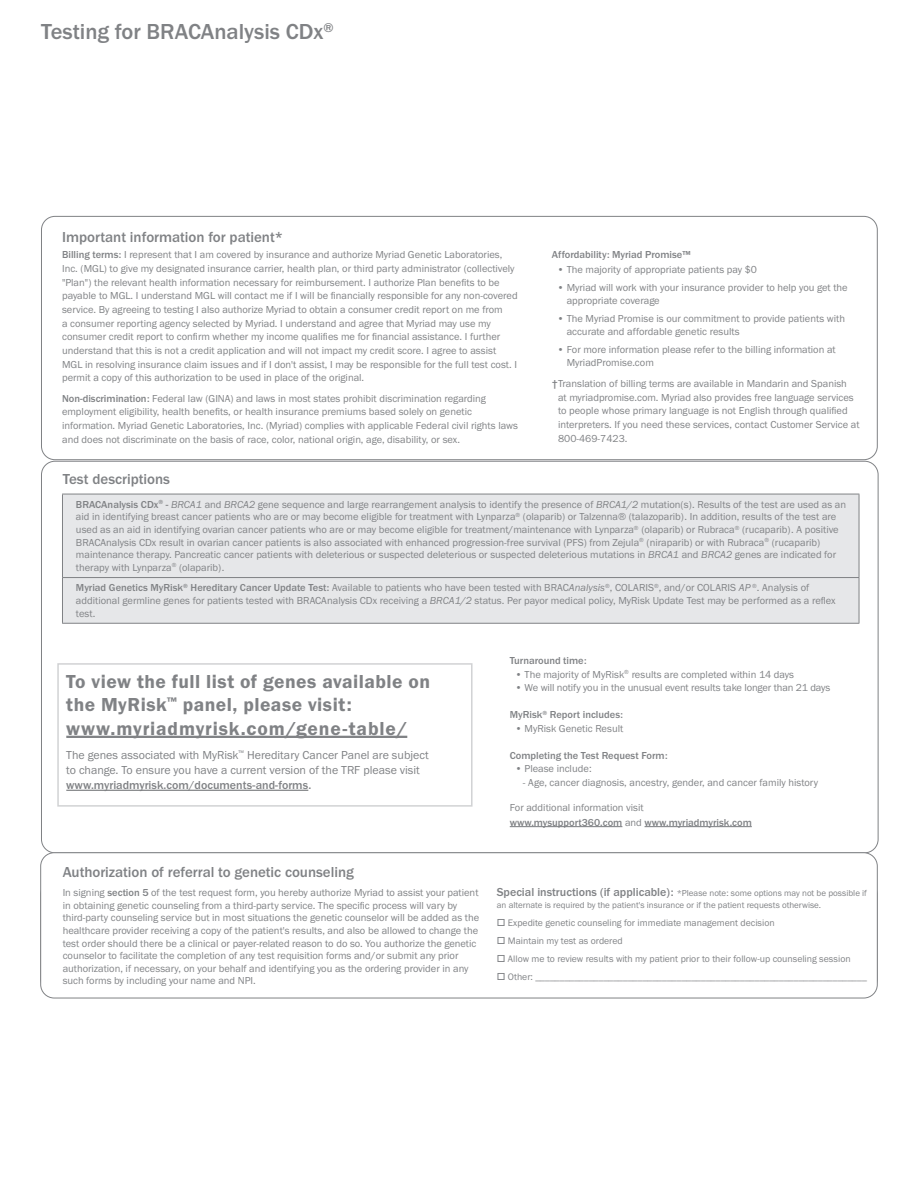
<style>
.page{position:relative;width:918px;height:1188px;background:#fff}
.page>*{position:absolute;margin:0;border:0;box-sizing:border-box;transform-origin:0 0}
.t1{font:500 22.5px "Franklin Gothic URW";color:#808285}
.t2{font:19.5px/23.4px "Franklin Gothic URW Dem";letter-spacing:.025em;color:#808285}
.t3{font:19.5px "Franklin Gothic URW Dem";letter-spacing:.045em;color:#808285}
.t4{font:500 15px "Franklin Gothic URW";color:#808285}
.t5{font:12px/15px "Franklin Gothic URW Boo";color:#808285}
.t6{font:10.5px/13.6px "Franklin Gothic URW Boo";color:#808285}
.t7{font:500 10.5px "Franklin Gothic URW";color:#808285}
.t8{font:9.75px "Franklin Gothic URW Boo";color:#808285}
.t9{font:9px/12px "Franklin Gothic URW Boo";color:#808285}
.s1{font-family:"Franklin Gothic URW";font-weight:500}
.s2{font-family:"Franklin Gothic URW Boo Ita"}
.s3{font-style:inherit}
.s4{font-family:"Franklin Gothic URW Boo";font-weight:400}
.s5{font-family:"Franklin Gothic URW";font-weight:500;font-size:12px}
</style>
<div class="page">
<div style="left:41px;top:216px;width:837px;height:244px;border:1px solid #808285;border-radius:14px"></div>
<div style="left:63px;top:495px;width:796px;height:128px;background:#e6e7e9"></div>
<hr style="left:62px;top:494px;width:797px;height:1px;background:#808285">
<hr style="left:62px;top:494px;width:1px;height:83px;background:#808285">
<hr style="left:859px;top:494px;width:1px;height:83px;background:#808285">
<hr style="left:62px;top:577px;width:797px;height:1px;background:#808285">
<hr style="left:62px;top:578px;width:1px;height:45px;background:#808285">
<hr style="left:859px;top:578px;width:1px;height:45px;background:#808285">
<hr style="left:62px;top:623px;width:797px;height:1px;background:#808285">
<div style="left:40px;top:852px;width:838px;height:146px;border:1px solid #808285;border-radius:14px"></div>
<hr style="left:66px;top:790px;width:242px;height:1px;background:#808285">
<hr style="left:66px;top:736px;width:341px;height:2px;background:#808285">
<hr style="left:510px;top:826px;width:112px;height:1px;background:#808285">
<hr style="left:645px;top:826px;width:107px;height:1px;background:#808285">
<div style="left:57px;top:663px;width:416px;height:144px;border:2px solid #d1d2d4"></div>
<p class="t1" style="left:41px;top:18px;width:294px">Testing for BRACAnalysis CDx<sup>®</sup></p>
<p class="t4" style="left:62px;top:227px;width:223px">Important information for patient*</p>
<p class="t6" style="left:62px;top:248px;width:457px"><span class="s1">Billing terms:</span> I represent that I am covered by insurance and authorize Myriad Genetic Laboratories, Inc. (MGL) to give my designated insurance carrier, health plan, or third party administrator (collectively "Plan") the relevant health information necessary for reimbursement. I authorize Plan benefits to be payable to MGL. I understand MGL will contact me if I will be financially responsible for any non-covered service. By agreeing to testing I also authorize Myriad to obtain a consumer credit report on me from<br>a consumer reporting agency selected by Myriad. I understand and agree that Myriad may use my consumer credit report to confirm whether my income qualifies me for financial assistance. I further understand that this is not a credit application and will not impact my credit score. I agree to assist MGL in resolving insurance claim issues and if I don't assist, I may be responsible for the full test cost. I permit a copy of this authorization to be used in place of the original.</p>
<p class="t6" style="left:62px;top:391px;width:457px"><span class="s1">Non-discrimination:</span> Federal law (GINA) and laws in most states prohibit discrimination regarding employment eligibility, health benefits, or health insurance premiums based solely on genetic information. Myriad Genetic Laboratories, Inc. (Myriad) complies with applicable Federal civil rights laws and does not discriminate on the basis of race, color, national origin, age, disability, or sex.</p>
<p class="t7" style="left:552px;top:248px;width:140px">Affordability: Myriad Promise™</p>
<p class="t6" style="left:557px;top:263px;width:202px">• The majority of appropriate patients pay $0</p>
<p class="t6" style="left:567px;top:281px;width:282px;line-height:12.8px;text-indent:-10px">• Myriad will work with your insurance provider to help you get the appropriate coverage</p>
<p class="t6" style="left:567px;top:312px;width:280px;line-height:12.8px;text-indent:-10px">• The Myriad Promise is our commitment to provide patients with accurate and affordable genetic results</p>
<p class="t6" style="left:567px;top:343px;width:271px;line-height:12.8px;text-indent:-10px">• For more information please refer to the billing information at<br>MyriadPromise.com</p>
<p class="t6" style="left:558px;top:377px;width:303px;text-indent:-6px"><span class="s1">†</span>Translation of billing terms are available in Mandarin and Spanish<br>at myriadpromise.com. Myriad also provides free language services to people whose primary language is not English through qualified interpreters. If you need these services, contact Customer Service at 800-469-7423.</p>
<p class="t4" style="left:63px;top:470px;width:109px">Test descriptions</p>
<p class="t6" style="left:76px;top:498px;width:772px;line-height:12.6px"><span class="s1">BRACAnalysis CDx</span><sup>®</sup> <span class="s1">-</span> <span class="s2">BRCA1</span> and <span class="s2">BRCA2</span> gene sequence and large rearrangement analysis to identify the presence of <span class="s2">BRCA1/2</span> mutation(s). Results of the test are used as an aid in identifying breast cancer patients who are or may become eligible for treatment with Lynparza<sup>®</sup> (olaparib) or Talzenna<span class="s3">®</span> (talazoparib). In addition, results of the test are used as an aid in identifying ovarian cancer patients who are or may become eligible for treatment/maintenance with Lynparza<sup>®</sup> (olaparib) or Rubraca<sup>®</sup> (rucaparib). A positive BRACAnalysis CDx result in ovarian cancer patients is also associated with enhanced progression-free survival (PFS) from Zejula<sup>®</sup> (niraparib) or with Rubraca<sup>®</sup> (rucaparib) maintenance therapy. Pancreatic cancer patients with deleterious or suspected deleterious or suspected deleterious mutations in <span class="s2">BRCA1</span> and <span class="s2">BRCA2</span> genes are indicated for therapy with Lynparza<sup>®</sup> (olaparib).</p>
<p class="t6" style="left:76px;top:581px;width:761px;line-height:12.6px"><span class="s1">Myriad Genetics MyRisk</span><sup>®</sup> <span class="s1">Hereditary Cancer Update Test:</span> Available to patients who have been tested with BRAC<span class="s2">Analysis</span><sup>®</sup>, COLARIS<sup>®</sup>, and/or COLARIS <span class="s2">AP</span> <sup>®</sup>. Analysis of additional germline genes for patients tested with BRACAnalysis CDx receiving a <span class="s2">BRCA1/2</span> status. Per payor medical policy, MyRisk Update Test may be performed as a reflex test.</p>
<p class="t2" style="left:66px;top:669px;width:365px">To view the full list of genes available on the MyRisk<sup>™</sup> panel, please visit:</p>
<p class="t3" style="left:66px;top:716px;width:343px">www.myriadmyrisk.com/gene-table/</p>
<p class="t5" style="left:66px;top:747px;width:364px">The genes associated with MyRisk<sup>™</sup> Hereditary Cancer Panel are subject to change. To ensure you have a current version of the TRF please visit <span class="s1">www.myriadmyrisk.com/documents-and-forms.</span></p>
<p class="t7" style="left:510px;top:654px;width:78px">Turnaround time:</p>
<p class="t6" style="left:515px;top:667px;width:281px">• The majority of MyRisk<sup>®</sup> results are completed within 14 days</p>
<p class="t6" style="left:515px;top:681px;width:317px">• We will notify you in the unusual event results take longer than 21 days</p>
<p class="t7" style="left:510px;top:708px;width:115px">MyRisk<sup>®</sup> Report includes:</p>
<p class="t6" style="left:515px;top:721px;width:110px">• MyRisk Genetic Result</p>
<p class="t7" style="left:510px;top:749px;width:159px">Completing the Test Request Form:</p>
<p class="t6" style="left:515px;top:762px;width:78px">• Please include:</p>
<p class="t6" style="left:523px;top:775px;width:297px">- Age, cancer diagnosis, ancestry, gender, and cancer family history</p>
<p class="t6" style="left:510px;top:800px;width:136px">For additional information visit</p>
<p class="t7" style="left:510px;top:816px;width:244px">www.mysupport360.com <span class="s4">and</span> www.myriadmyrisk.com</p>
<p class="t4" style="left:63px;top:863px;width:293px">Authorization of referral to genetic counseling</p>
<p class="t6" style="left:63px;top:886px;width:418px;line-height:12.6px">In signing <span class="s1">section 5</span> of the test request form, you hereby authorize Myriad to assist your patient in obtaining genetic counseling from a third-party service. The specific process will vary by third-party counseling service but in most situations the genetic counselor will be added as the healthcare provider receiving a copy of the patient's results, and also be allowed to change the test order should there be a clinical or payer-related reason to do so. You authorize the genetic counselor to facilitate the completion of any test requisition forms and/or submit any prior authorization, if necessary, on your behalf and identifying you as the ordering provider in any such forms by including your name and NPI.</p>
<p class="t9" style="left:497px;top:887px;width:372px"><span class="s5">Special instructions (if applicable):</span> *Please note: some options may not be possible if an alternate is required by the patient's insurance or if the patient requests otherwise.</p>
<p class="t8" style="left:497px;top:917px;width:279px">□ Expedite genetic counseling for immediate management decision</p>
<p class="t8" style="left:497px;top:935px;width:127px">□ Maintain my test as ordered</p>
<p class="t8" style="left:497px;top:953px;width:355px">□ Allow me to review results with my patient prior to their follow-up counseling session</p>
<p class="t8" style="left:497px;top:971px;width:372px">□ Other: ____________________________________________________________________</p>
</div>
